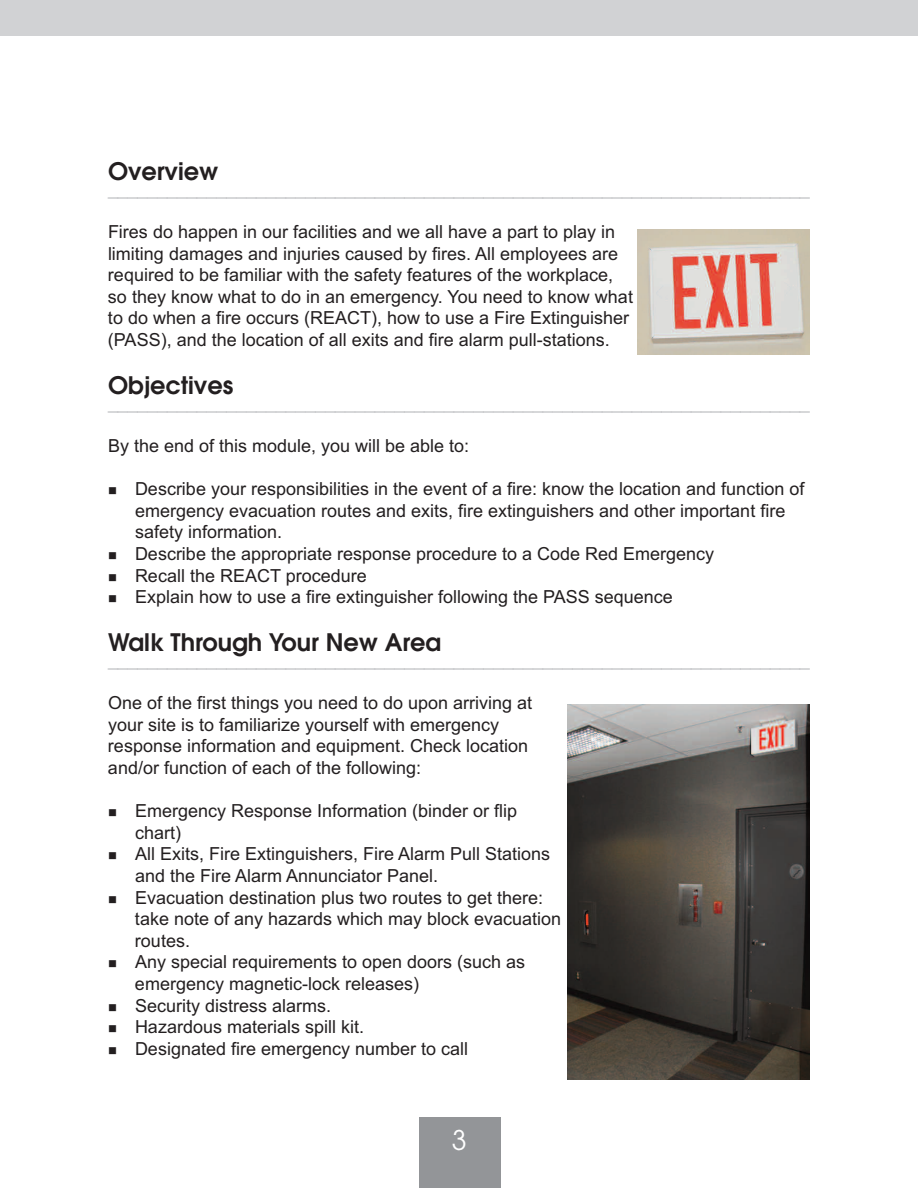
<style>
.page{position:relative;width:918px;height:1188px;background:#fff}
.page>*{position:absolute;margin:0;border:0;box-sizing:border-box;transform-origin:0 0}
.t1{font:27px "Avant Garde";color:#fff}
.t2{font:600 24px "Avant Garde";color:#231f20}
.t3{font:18px/21.6px "Arial";color:#231f20}
.t4{font:18px "Arial";color:#bcbdc0}
</style>
<div class="page">
<div style="left:419px;top:1117px;width:82px;height:71px;background:#939598"></div>
<div style="left:0;top:0;width:918px;height:36px;background:#d1d2d4"></div>
<img style="left:567px;top:705px;width:243px;height:375px">
<img style="left:637px;top:230px;width:173px;height:124px">
<h2 class="t2" style="left:108px;top:162px;width:112px">Overview</h2>
<p class="t4" style="left:108px;top:178px;width:703px">_______________________________________________________________________</p>
<p class="t3" style="left:108px;top:221px;width:527px">Fires do happen in our facilities and we all have a part to play in limiting damages and injuries caused by fires. All employees are required to be familiar with the safety features of the workplace, so they know what to do in an emergency. You need to know what to do when a fire occurs (REACT), how to use a Fire Extinguisher (PASS), and the location of all exits and fire alarm pull-stations.</p>
<h2 class="t2" style="left:108px;top:376px;width:127px">Objectives</h2>
<p class="t4" style="left:108px;top:392px;width:703px">_______________________________________________________________________</p>
<p class="t3" style="left:108px;top:435px;width:363px">By the end of this module, you will be able to:</p>
<p class="t3" style="left:135px;top:478px;width:671px">Describe your responsibilities in the event of a fire: know the location and function of emergency evacuation routes and exits, fire extinguishers and other important fire safety information.<br>Describe the appropriate response procedure to a Code Red Emergency<br>Recall the REACT procedure<br>Explain how to use a fire extinguisher following the PASS sequence</p>
<h2 class="t2" style="left:108px;top:633px;width:335px">Walk Through Your New Area</h2>
<p class="t4" style="left:108px;top:649px;width:703px">_______________________________________________________________________</p>
<p class="t3" style="left:108px;top:692px;width:426px">One of the first things you need to do upon arriving at your site is to familiarize yourself with emergency response information and equipment. Check location and/or function of each of the following:</p>
<p class="t3" style="left:135px;top:800px;width:428px">Emergency Response Information (binder or flip chart)<br>All Exits, Fire Extinguishers, Fire Alarm Pull Stations and the Fire Alarm Annunciator Panel.<br>Evacuation destination plus two routes to get there: take note of any hazards which may block evacuation routes.<br>Any special requirements to open doors (such as emergency magnetic-lock releases)<br>Security distress alarms.<br>Hazardous materials spill kit.<br>Designated fire emergency number to call</p>
<h1 class="t1" style="left:452px;top:1130px;width:16px">3</h1>
</div>
